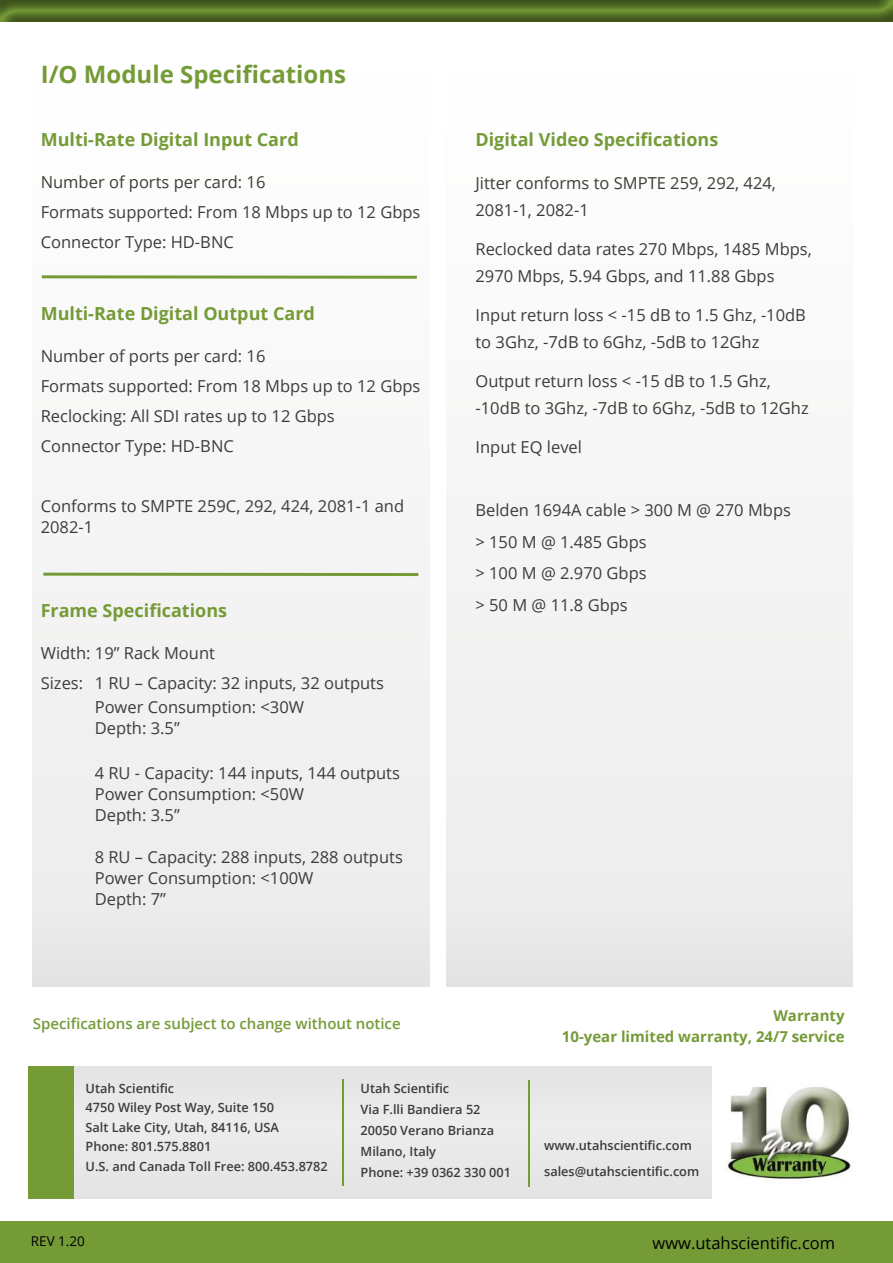
<style>
.page{position:relative;width:893px;height:1263px;background:#fff}
.page>*{position:absolute;margin:0;border:0;box-sizing:border-box;transform-origin:0 0}
.t1{font:700 24px "Open Sans";color:#759b37}
.t2{font:700 18px "Open Sans";color:#759b37}
.t3{font:16.5px/30px "Open Sans";color:#3c3c3b}
.t4{font:16.5px "Open Sans";color:#000}
.t5{font:600 15px "Open Sans";color:#759b37}
.t6{font:700 15px/21px "Open Sans";color:#759b37;text-align:right}
.t7{font:13.5px "Open Sans";color:#000}
.t8{font:600 12.75px/21px "Open Sans";color:#3c3c3b}
</style>
<div class="page">
<div style="left:446px;top:51px;width:407px;height:935px;background:#f5f5f5"></div>
<div style="left:33px;top:51px;width:396px;height:935px;background:#f5f5f5"></div>
<div style="left:0;top:1221px;width:893px;height:42px;background:#759b37"></div>
<div style="left:0;top:0;width:893px;height:23px;background:#000;opacity:.5"></div>
<hr style="left:43px;top:573px;width:375px;height:3px;background:#759b37">
<svg style="left:42px;top:275px;width:375px;height:4px"></svg>
<div style="left:29px;top:1066px;width:45px;height:132px;background:#759b37"></div>
<div style="left:74px;top:1066px;width:638px;height:132px;background:#e8e8e8"></div>
<img style="left:726px;top:1087px;width:126px;height:95px">
<hr style="left:342px;top:1079px;width:2px;height:107px;background:#759b37">
<hr style="left:528px;top:1080px;width:1px;height:107px;background:#759b37">
<h1 class="t1" style="left:41px;top:57px;width:307px">I/O Module Specifications</h1>
<p class="t2" style="left:41px;top:127px;width:259px">Multi-Rate Digital Input Card</p>
<p class="t3" style="left:41px;top:167px;width:381px">Number of ports per card: 16<br>Formats supported: From 18 Mbps up to 12 Gbps<br>Connector Type: HD-BNC</p>
<p class="t2" style="left:41px;top:301px;width:276px">Multi-Rate Digital Output Card</p>
<p class="t3" style="left:41px;top:341px;width:381px">Number of ports per card: 16<br>Formats supported: From 18 Mbps up to 12 Gbps Reclocking: All SDI rates up to 12 Gbps<br>Connector Type: HD-BNC</p>
<p class="t3" style="left:41px;top:495px;width:365px;line-height:21px">Conforms to SMPTE 259C, 292, 424, 2081-1 and<br>2082-1</p>
<p class="t2" style="left:41px;top:598px;width:188px">Frame Specifications</p>
<p class="t3" style="left:41px;top:638px;width:345px">Width: 19” Rack Mount<br>Sizes: 1 RU – Capacity: 32 inputs, 32 outputs</p>
<p class="t3" style="left:95px;top:696px;width:211px;line-height:21px">Power Consumption: &lt;30W<br>Depth: 3.5”</p>
<p class="t3" style="left:95px;top:762px;width:307px;line-height:21px">4 RU - Capacity: 144 inputs, 144 outputs<br>Power Consumption: &lt;50W<br>Depth: 3.5”</p>
<p class="t3" style="left:95px;top:846px;width:310px;line-height:21px">8 RU – Capacity: 288 inputs, 288 outputs<br>Power Consumption: &lt;100W<br>Depth: 7”</p>
<p class="t2" style="left:475px;top:126px;width:244px">Digital Video Specifications</p>
<p class="t3" style="left:475px;top:169px;width:302px;line-height:27px">Jitter conforms to SMPTE 259, 292, 424,<br>2081-1, 2082-1</p>
<p class="t3" style="left:475px;top:235px;width:338px;line-height:27px">Reclocked data rates 270 Mbps, 1485 Mbps,<br>2970 Mbps, 5.94 Gbps, and 11.88 Gbps</p>
<p class="t3" style="left:475px;top:301px;width:332px;line-height:27px">Input return loss &lt; -15 dB to 1.5 Ghz, -10dB to 3Ghz, -7dB to 6Ghz, -5dB to 12Ghz</p>
<p class="t3" style="left:475px;top:367px;width:335px;line-height:27px">Output return loss &lt; -15 dB to 1.5 Ghz, -10dB to 3Ghz, -7dB to 6Ghz, -5dB to 12Ghz</p>
<p class="t3" style="left:475px;top:432px;width:108px">Input EQ level</p>
<p class="t3" style="left:475px;top:494px;width:317px;line-height:31.5px">Belden 1694A cable &gt; 300 M @ 270 Mbps &gt; 150 M @ 1.485 Gbps<br>&gt; 100 M @ 2.970 Gbps<br>&gt; 50 M @ 11.8 Gbps</p>
<p class="t5" style="left:33px;top:1013px;width:369px">Specifications are subject to change without notice</p>
<p class="t6" style="left:562px;top:1005px;width:284px">Warranty<br>10-year limited warranty, 24/7 service</p>
<p class="t8" style="left:86px;top:1078px;width:244px;line-height:19.5px">Utah Scientific<br>4750 Wiley Post Way, Suite 150<br>Salt Lake City, Utah, 84116, USA<br>Phone: 801.575.8801<br>U.S. and Canada Toll Free: 800.453.8782</p>
<p class="t8" style="left:361px;top:1077px;width:152px">Utah Scientific<br>Via F.lli Bandiera 52<br>20050 Verano Brianza<br>Milano, Italy<br>Phone: +39 0362 330 001</p>
<p class="t8" style="left:544px;top:1133px;width:157px;line-height:25.5px">www.utahscientific.com sales@utahscientific.com</p>
<p class="t7" style="left:31px;top:1232px;width:56px">REV 1.20</p>
<p class="t4" style="left:653px;top:1232px;width:184px">www.utahscientific.com</p>
</div>
